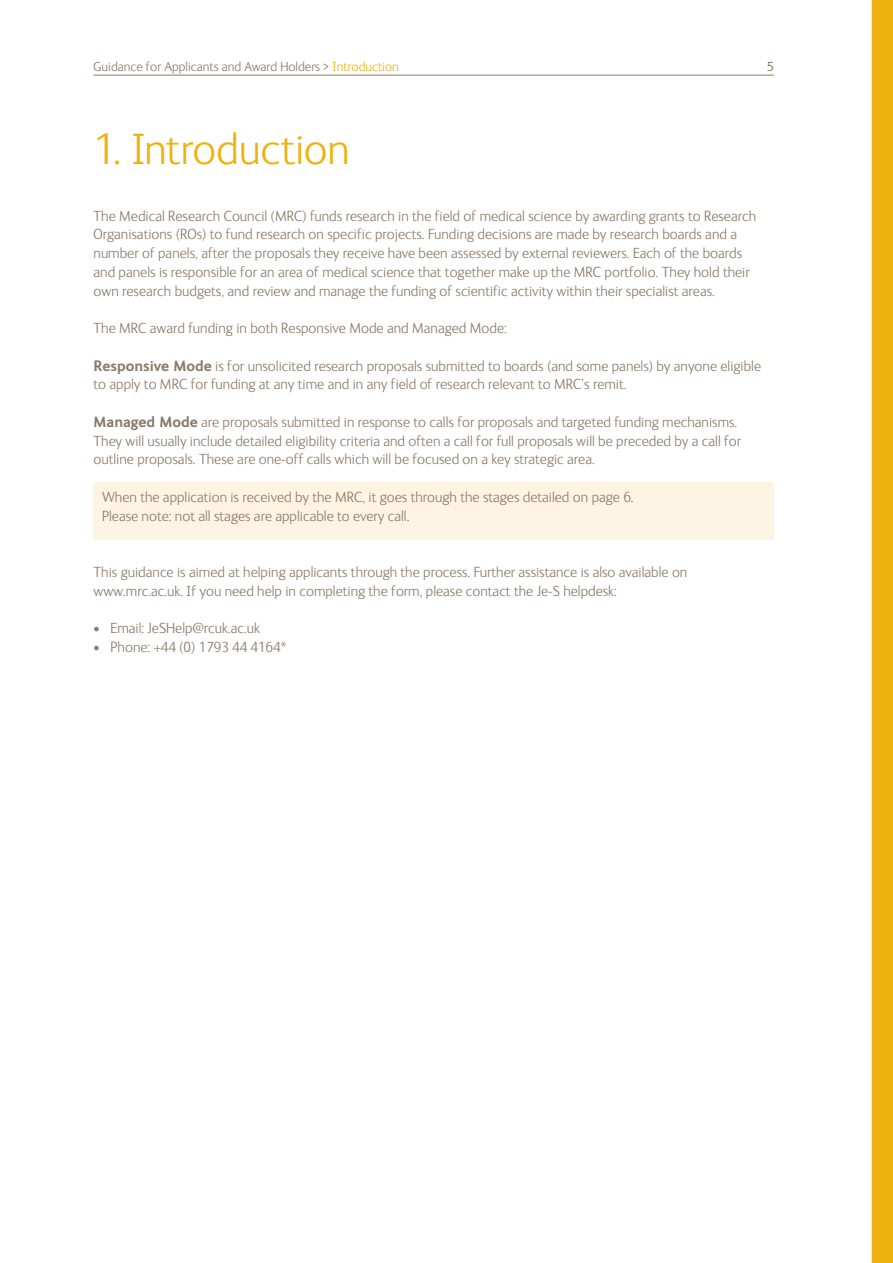
<style>
.page{position:relative;width:893px;height:1263px;background:#fff}
.page>*{position:absolute;margin:0;border:0;box-sizing:border-box;transform-origin:0 0}
.t1{font:300 45px "FS Ingrid";letter-spacing:-.005em;color:#eeb210}
.t2{font:300 15px/18.8px "FS Ingrid";color:#8a7a67}
.t3{font:300 13.5px "FS Ingrid";color:#8a7a67}
.t4{font:13.5px "FS Ingrid";color:#8a7a67}
.s1{color:#eeb210}
.s2{font-weight:700}
</style>
<div class="page">
<hr style="left:94px;top:75px;width:680px;height:1px;background:#8a7a67">
<div style="left:872px;top:0;width:21px;height:1263px;background:#eeb210"></div>
<div style="left:94px;top:482px;width:680px;height:57px;background:#fef4e3"></div>
<p class="t3" style="left:94px;top:59px;width:307px">Guidance for Applicants and Award Holders &gt; <span class="s1">Introduction</span></p>
<p class="t4" style="left:767px;top:59px;width:9px">5</p>
<h1 class="t1" style="left:94px;top:126px;width:258px">1. Introduction</h1>
<p class="t2" style="left:94px;top:207px;width:664px">The Medical Research Council (MRC) funds research in the field of medical science by awarding grants to Research Organisations (ROs) to fund research on specific projects. Funding decisions are made by research boards and a number of panels, after the proposals they receive have been assessed by external reviewers. Each of the boards and panels is responsible for an area of medical science that together make up the MRC portfolio. They hold their own research budgets, and review and manage the funding of scientific activity within their specialist areas.</p>
<p class="t2" style="left:94px;top:319px;width:415px">The MRC award funding in both Responsive Mode and Managed Mode:</p>
<p class="t2" style="left:94px;top:357px;width:669px"><span class="s2">Responsive Mode</span> is for unsolicited research proposals submitted to boards (and some panels) by anyone eligible to apply to MRC for funding at any time and in any field of research relevant to MRC’s remit.</p>
<p class="t2" style="left:94px;top:413px;width:649px"><span class="s2">Managed Mode</span> are proposals submitted in response to calls for proposals and targeted funding mechanisms.<br>They will usually include detailed eligibility criteria and often a call for full proposals will be preceded by a call for outline proposals. These are one-off calls which will be focused on a key strategic area.</p>
<p class="t2" style="left:102px;top:488px;width:533px">When the application is received by the MRC, it goes through the stages detailed on page 6.<br>Please note: not all stages are applicable to every call.</p>
<p class="t2" style="left:94px;top:563px;width:595px">This guidance is aimed at helping applicants through the process. Further assistance is also available on www.mrc.ac.uk. If you need help in completing the form, please contact the Je-S helpdesk:</p>
<p class="t2" style="left:94px;top:619px;width:168px">• Email: JeSHelp@rcuk.ac.uk</p>
<p class="t2" style="left:94px;top:638px;width:195px">• Phone: +44 (0) 1793 44 4164*</p>
</div>
